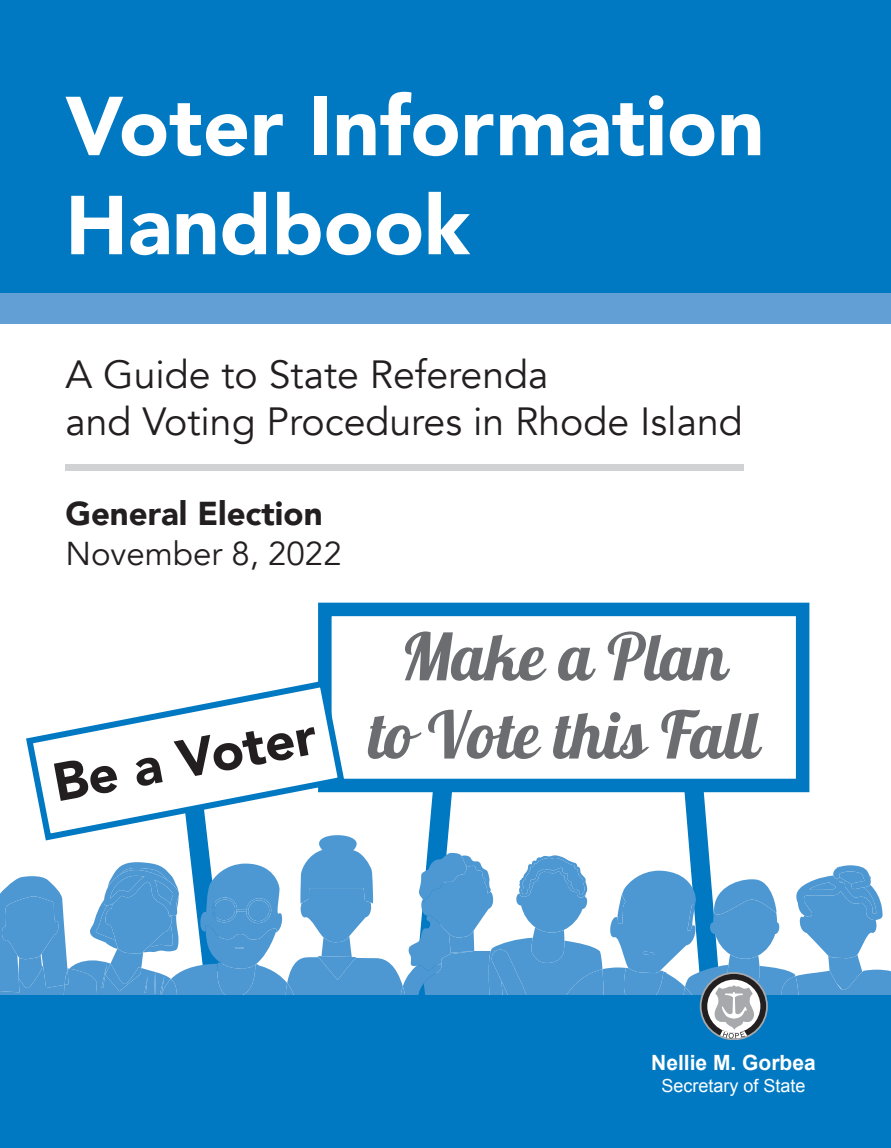
<style>
.page{position:relative;width:891px;height:1148px;background:#fff}
.page>*{position:absolute;margin:0;border:0;box-sizing:border-box;transform-origin:0 0}
.t1{font:900 82.5px/99px "Avenir";color:#fff}
.t2{font:65.1px/78.2px "Galada";color:#6c6d70;text-align:center}
.t3{font:900 53.4px "Avenir";color:#231f20}
.t4{font:39.3px/47.1px "Avenir";color:#231f20}
.t5{font:900 33px/39.6px "Avenir";color:#231f20}
.t6{font:700 21px "Arial";color:#fff}
.t7{font:18px "Arial";color:#fff}
.s1{font-weight:400}
</style>
<div class="page">
<div style="left:65px;top:464px;width:679px;height:7px;background:#d1d2d4"></div>
<div style="left:0;top:0;width:891px;height:323px;background:#0079c2"></div>
<div style="left:0;top:293px;width:891px;height:30px;background:#629fd5"></div>
<div style="left:0;top:995px;width:891px;height:153px;background:#0079c2"></div>
<svg style="left:0;top:768px;width:891px;height:272px"></svg>
<div style="left:318px;top:602px;width:491px;height:190px;background:#fff;border:14px solid #0079c2"></div>
<svg style="left:23px;top:677px;width:325px;height:167px"></svg>
<p class="t1" style="left:65px;top:75px;width:701px">Voter Information<br>Handbook</p>
<p class="t4" style="left:65px;top:351px;width:679px">A Guide to State Referenda<br>and Voting Procedures in Rhode Island</p>
<p class="t5" style="left:65px;top:493px;width:278px">General Election<br><span class="s1">November 8, 2022</span></p>
<p class="t3" style="left:46px;top:737px;width:268px;rotate:-10deg">Be a Voter</p>
<p class="t2" style="left:368px;top:619px;width:393px">Make a Plan<br>to Vote this Fall</p>
<p class="t6" style="left:651px;top:1049px;width:166px">Nellie M. Gorbea</p>
<p class="t7" style="left:662px;top:1073px;width:146px">Secretary of State</p>
</div>
